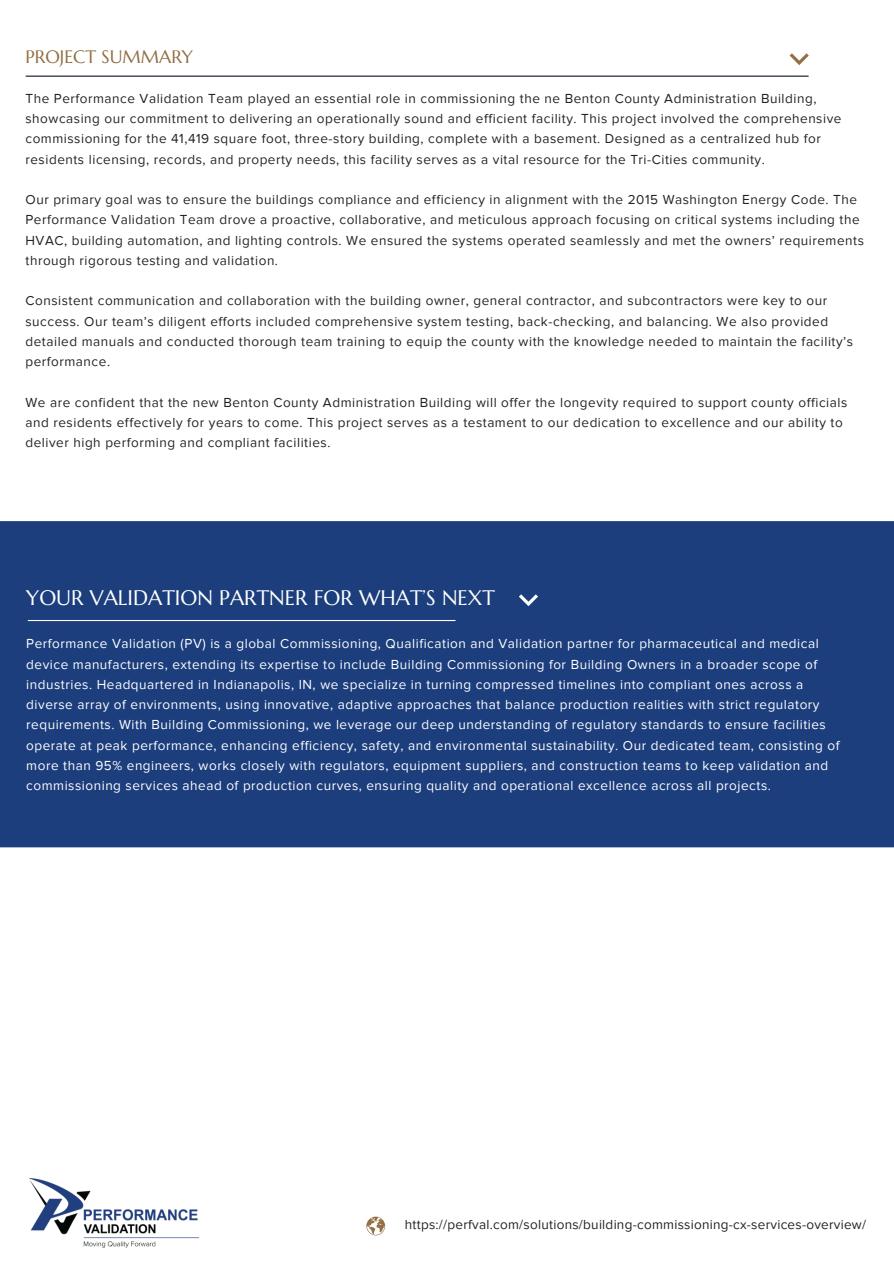
<style>
.page{position:relative;width:894px;height:1264px;background:#fff}
.page>*{position:absolute;margin:0;border:0;box-sizing:border-box;transform-origin:0 0}
.t1{font:21px "Marcellus";color:#fff}
.t2{font:18px "Marcellus";color:#926f45}
.t3{font:13.5px/20.2px "Proxima Nova";letter-spacing:.04em;color:#222}
.t4{font:13.5px/20.2px "Proxima Nova";letter-spacing:.04em;color:#fff}
.t5{font:13.5px "Proxima Nova";letter-spacing:.02em;color:#222}
</style>
<div class="page">
<img style="left:29px;top:1178px;width:169px;height:70px">
<svg style="left:366px;top:1216px;width:19px;height:19px"></svg>
<hr style="left:26px;top:76px;width:782px;height:1px;background:#0b1623">
<svg style="left:789px;top:53px;width:19px;height:12px"></svg>
<div style="left:0;top:521px;width:893px;height:326px;background:#1c3e7d"></div>
<hr style="left:28px;top:620px;width:427px;height:1px;background:#fff">
<svg style="left:518px;top:594px;width:20px;height:12px"></svg>
<h1 class="t2" style="left:25px;top:46px;width:169px">PROJECT SUMMARY</h1>
<p class="t3" style="left:25px;top:88px;width:817px">The Performance Validation Team played an essential role in commissioning the ne Benton County Administration Building, showcasing our commitment to delivering an operationally sound and efficient facility. This project involved the comprehensive commissioning for the 41,419 square foot, three-story building, complete with a basement. Designed as a centralized hub for residents licensing, records, and property needs, this facility serves as a vital resource for the Tri-Cities community.</p>
<p class="t3" style="left:25px;top:190px;width:839px">Our primary goal was to ensure the buildings compliance and efficiency in alignment with the 2015 Washington Energy Code. The Performance Validation Team drove a proactive, collaborative, and meticulous approach focusing on critical systems including the HVAC, building automation, and lighting controls. We ensured the systems operated seamlessly and met the owners’ requirements through rigorous testing and validation.</p>
<p class="t3" style="left:25px;top:291px;width:829px">Consistent communication and collaboration with the building owner, general contractor, and subcontractors were key to our success. Our team’s diligent efforts included comprehensive system testing, back-checking, and balancing. We also provided detailed manuals and conducted thorough team training to equip the county with the knowledge needed to maintain the facility’s performance.</p>
<p class="t3" style="left:25px;top:392px;width:823px">We are confident that the new Benton County Administration Building will offer the longevity required to support county officials and residents effectively for years to come. This project serves as a testament to our dedication to excellence and our ability to deliver high performing and compliant facilities.</p>
<p class="t1" style="left:26px;top:584px;width:470px">YOUR VALIDATION PARTNER FOR WHAT’S NEXT</p>
<p class="t4" style="left:26px;top:634px;width:814px">Performance Validation (PV) is a global Commissioning, Qualification and Validation partner for pharmaceutical and medical device manufacturers, extending its expertise to include Building Commissioning for Building Owners in a broader scope of industries. Headquartered in Indianapolis, IN, we specialize in turning compressed timelines into compliant ones across a diverse array of environments, using innovative, adaptive approaches that balance production realities with strict regulatory requirements. With Building Commissioning, we leverage our deep understanding of regulatory standards to ensure facilities operate at peak performance, enhancing efficiency, safety, and environmental sustainability. Our dedicated team, consisting of more than 95% engineers, works closely with regulators, equipment suppliers, and construction teams to keep validation and commissioning services ahead of production curves, ensuring quality and operational excellence across all projects.</p>
<p class="t5" style="left:404px;top:1216px;width:462px">https://perfval.com/solutions/building-commissioning-cx-services-overview/</p>
</div>
